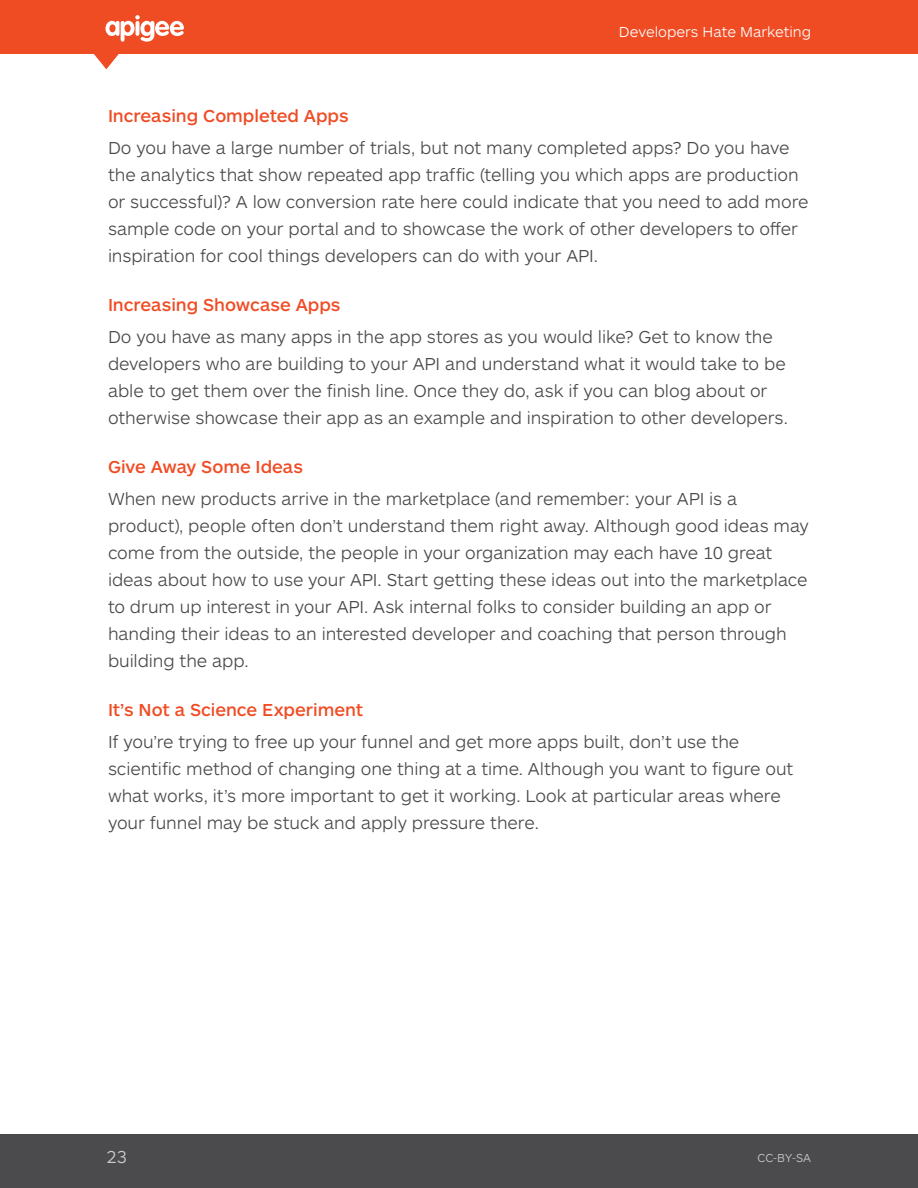
<style>
.page{position:relative;width:918px;height:1188px;background:#fff}
.page>*{position:absolute;margin:0;border:0;box-sizing:border-box;transform-origin:0 0}
.t1{font:300 18px/27px "ARS Maquette Pro";letter-spacing:-.005em;color:#49494a}
.t2{font:500 18px "ARS Maquette Pro";color:#f04c24}
.t3{font:300 18px "ARS Maquette Pro";color:#cacaca}
.t4{font:300 15px "ARS Maquette Pro";color:#fff}
.t5{font:300 12px "ARS Maquette Pro";color:#cacaca}
</style>
<div class="page">
<div style="left:0;top:0;width:918px;height:54px;background:#f04c24"></div>
<svg style="left:94px;top:15px;width:90px;height:54px"></svg>
<div style="left:0;top:1134px;width:918px;height:54px;background:#4b4a4c"></div>
<p class="t4" style="left:619px;top:22px;width:194px">Developers Hate Marketing</p>
<p class="t2" style="left:108px;top:104px;width:242px">Increasing Completed Apps</p>
<p class="t1" style="left:108px;top:133px;width:702px">Do you have a large number of trials, but not many completed apps? Do you have the analytics that show repeated app traffic (telling you which apps are production or successful)? A low conversion rate here could indicate that you need to add more sample code on your portal and to showcase the work of other developers to offer inspiration for cool things developers can do with your API.</p>
<p class="t2" style="left:108px;top:293px;width:234px">Increasing Showcase Apps</p>
<p class="t1" style="left:108px;top:322px;width:682px">Do you have as many apps in the app stores as you would like? Get to know the developers who are building to your API and understand what it would take to be able to get them over the finish line. Once they do, ask if you can blog about or otherwise showcase their app as an example and inspiration to other developers.</p>
<p class="t2" style="left:108px;top:455px;width:197px">Give Away Some Ideas</p>
<p class="t1" style="left:108px;top:484px;width:702px">When new products arrive in the marketplace (and remember: your API is a product), people often don’t understand them right away. Although good ideas may come from the outside, the people in your organization may each have 10 great ideas about how to use your API. Start getting these ideas out into the marketplace to drum up interest in your API. Ask internal folks to consider building an app or handing their ideas to an interested developer and coaching that person through building the app.</p>
<p class="t2" style="left:108px;top:698px;width:257px">It’s Not a Science Experiment</p>
<p class="t1" style="left:108px;top:727px;width:687px">If you’re trying to free up your funnel and get more apps built, don’t use the scientific method of changing one thing at a time. Although you want to figure out what works, it’s more important to get it working. Look at particular areas where your funnel may be stuck and apply pressure there.</p>
<p class="t3" style="left:106px;top:1146px;width:22px">23</p>
<p class="t5" style="left:758px;top:1151px;width:55px">CC-BY-SA</p>
</div>
